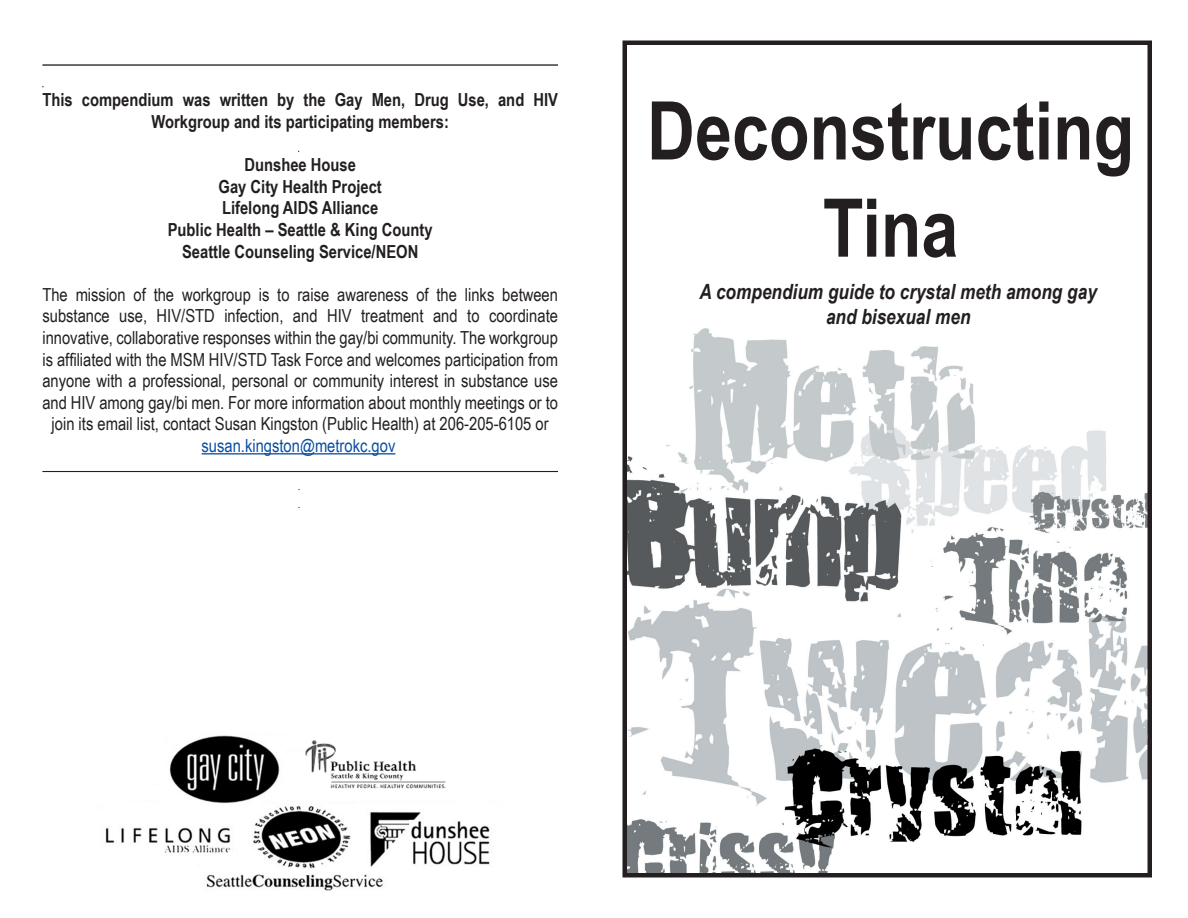
<style>
.page{position:relative;width:1188px;height:918px;background:#fff}
.page>*{position:absolute;margin:0;border:0;box-sizing:border-box;transform-origin:0 0}
.t1{font:700 81px/97.2px "Arial Narrow";color:#231f20;text-align:center}
.Subtitle{font:italic 700 21px/25.2px "Arial Narrow";color:#231f20;text-align:center}
.t2{font:18px/21.6px "Arial Narrow";color:#231f20;text-align:center}
.Body_Text{font:700 18px/21.6px "Arial Narrow";color:#231f20;text-align:center}
.heading_2{font:700 18px "Arial Narrow";color:#231f20}
.t3{font:18px "Arial Narrow";color:#094fa3}
</style>
<div class="page">
<hr style="left:42px;top:64px;width:516px;height:2px;background:#231f20">
<hr style="left:202px;top:453px;width:193px;height:1px;background:#094fa3">
<hr style="left:42px;top:471px;width:516px;height:1px;background:#231f20">
<img style="left:627px;top:328px;width:520px;height:545px">
<div style="left:622px;top:41px;width:530px;height:837px;border:4px solid #231f20"></div>
<img style="left:105px;top:735px;width:385px;height:156px">
<p class="Body_Text" style="left:42px;top:88px;width:517px">This compendium was written by the Gay Men, Drug Use, and HIV<br>Workgroup and its participating members:</p>
<p class="heading_2" style="left:244px;top:151px;width:113px">Dunshee House</p>
<p class="heading_2" style="left:219px;top:173px;width:165px">Gay City Health Project</p>
<p class="Body_Text" style="left:222px;top:196px;width:158px">Lifelong AIDS Alliance</p>
<p class="Body_Text" style="left:168px;top:218px;width:266px">Public Health – Seattle &amp; King County</p>
<p class="Body_Text" style="left:182px;top:240px;width:238px">Seattle Counseling Service/NEON</p>
<p class="t2" style="left:42px;top:283px;width:517px">The mission of the workgroup is to raise awareness of the links between substance use, HIV/STD infection, and HIV treatment and to coordinate innovative, collaborative responses within the gay/bi community. The workgroup is affiliated with the MSM HIV/STD Task Force and welcomes participation from anyone with a professional, personal or community interest in substance use and HIV among gay/bi men. For more information about monthly meetings or to join its email list, contact Susan Kingston (Public Health) at 206-205-6105 or</p>
<p class="t3" style="left:202px;top:432px;width:195px">susan.kingston@metrokc.gov</p>
<p class="t1" style="left:647px;top:78px;width:489px">Deconstructing<br>Tina</p>
<p class="Subtitle" style="left:700px;top:278px;width:399px">A compendium guide to crystal meth among gay and bisexual men</p>
</div>
